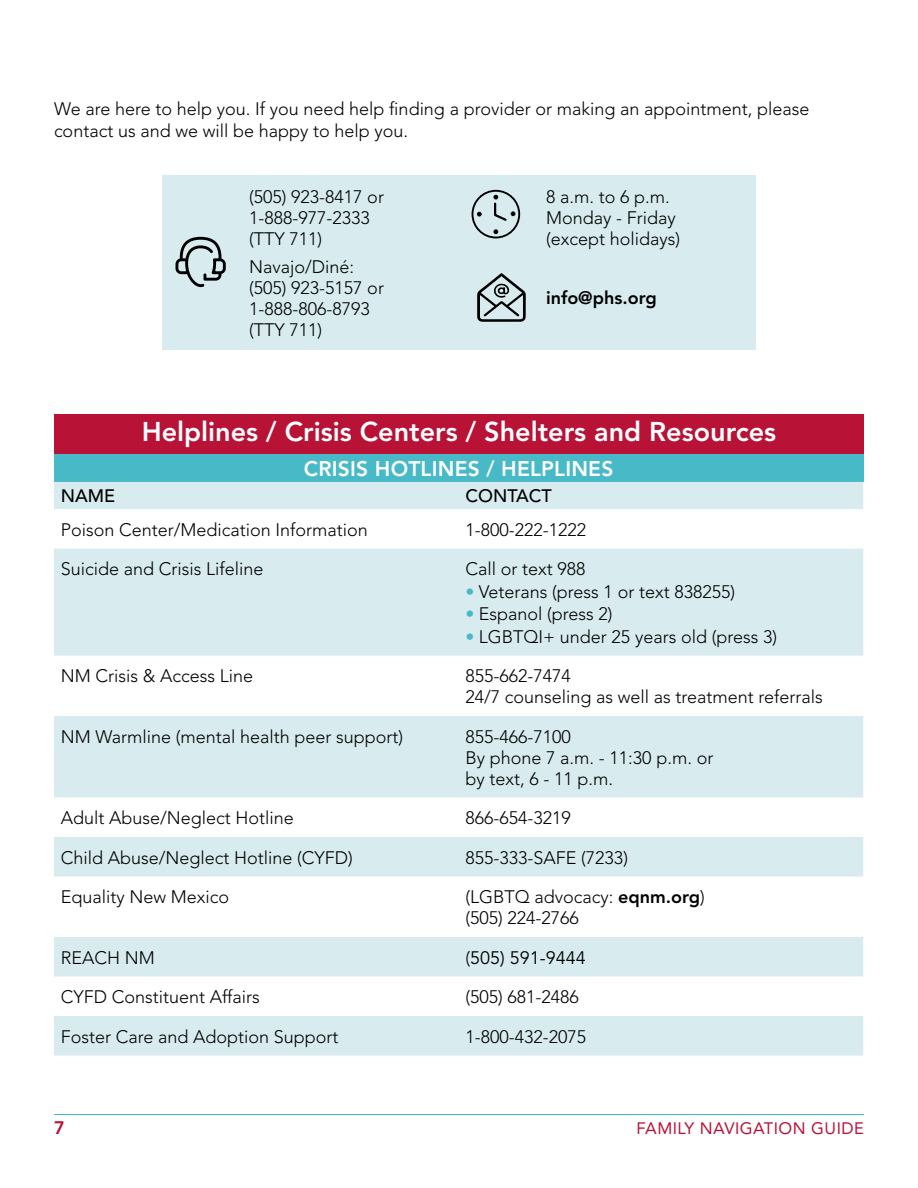
<style>
.page{position:relative;width:918px;height:1188px;background:#fff}
.page>*{position:absolute;margin:0;border:0;box-sizing:border-box;transform-origin:0 0}
.t1{font:800 27px "Avenir LT Std";color:#fff}
.t2{font:800 21px "Avenir LT Std";letter-spacing:.01em;color:#fff}
.t3{font:300 18px/21px "Avenir LT Std";color:#000}
.t4{font:18px "Avenir LT Std";color:#000}
.t5{font:800 18px "Avenir LT Std";color:#000}
.t6{font:500 18px "Avenir LT Std";color:#000}
.t7{font:800 18px "Avenir LT Std";color:#b81237}
.t8{font:16.5px "Avenir LT Std";letter-spacing:.03em;color:#b81237}
.s1{color:#48b9c7}
.s2{font-weight:800}
.s3{font-weight:300}
</style>
<div class="page">
<hr style="left:54px;top:1114px;width:810px;height:1px;background:#48b9c7">
<div style="left:162px;top:176px;width:594px;height:174px;background:#d8ecef"></div>
<svg style="left:176px;top:237px;width:50px;height:50px"></svg>
<div style="left:472px;top:190px;width:48px;height:48px;border:2px solid #000;border-radius:50%"></div>
<svg style="left:493px;top:229px;width:5px;height:5px"></svg>
<svg style="left:477px;top:212px;width:5px;height:5px"></svg>
<svg style="left:493px;top:195px;width:22px;height:26px"></svg>
<svg style="left:477px;top:273px;width:49px;height:49px"></svg>
<div style="left:54px;top:414px;width:810px;height:41px;background:#b81237"></div>
<div style="left:54px;top:454px;width:809px;height:28px;background:#48b9c7"></div>
<div style="left:54px;top:482px;width:809px;height:27px;background:#d8ecef"></div>
<svg style="left:54px;top:549px;width:809px;height:507px;fill:#d8ecef"></svg>
<p class="t3" style="left:54px;top:97px;width:757px;line-height:22.5px">We are here to help you. If you need help finding a provider or making an appointment, please contact us and we will be happy to help you.</p>
<p class="t3" style="left:249px;top:187px;width:136px">(505) 923-8417 or<br>1-888-977-2333 (TTY 711)</p>
<p class="t3" style="left:546px;top:187px;width:136px">8 a.m. to 6 p.m.<br>Monday - Friday (except holidays)</p>
<p class="t3" style="left:249px;top:256px;width:136px">Navajo/Diné: (505) 923-5157 or<br>1-888-806-8793 (TTY 711)</p>
<p class="t5" style="left:546px;top:287px;width:112px">info@phs.org</p>
<h1 class="t1" style="left:142px;top:416px;width:636px">Helplines / Crisis Centers / Shelters and Resources</h1>
<p class="t2" style="left:304px;top:456px;width:311px">CRISIS HOTLINES / HELPLINES</p>
<p class="t6" style="left:61px;top:486px;width:56px">NAME</p>
<p class="t6" style="left:465px;top:486px;width:88px">CONTACT</p>
<p class="t3" style="left:61px;top:519px;width:309px">Poison Center/Medication Information</p>
<p class="t3" style="left:465px;top:519px;width:122px">1-800-222-1222</p>
<p class="t3" style="left:61px;top:559px;width:204px">Suicide and Crisis Lifeline</p>
<p class="t3" style="left:465px;top:559px;width:122px">Call or text 988</p>
<p class="t3" style="left:465px;top:581px;width:271px"><span class="s1">•</span> Veterans (press 1 or text 838255)</p>
<p class="t3" style="left:465px;top:604px;width:149px"><span class="s1">•</span> Espanol (press 2)</p>
<p class="t3" style="left:465px;top:626px;width:313px"><span class="s1">•</span> LGBTQI+ under 25 years old (press 3)</p>
<p class="t3" style="left:61px;top:666px;width:194px">NM Crisis &amp; Access Line</p>
<p class="t3" style="left:465px;top:666px;width:359px">855-662-7474<br>24/7 counseling as well as treatment referrals</p>
<p class="t3" style="left:61px;top:726px;width:344px">NM Warmline (mental health peer support)</p>
<p class="t3" style="left:465px;top:726px;width:250px">855-466-7100<br>By phone 7 a.m. - 11:30 p.m. or by text, 6 - 11 p.m.</p>
<p class="t3" style="left:61px;top:807px;width:235px">Adult Abuse/Neglect Hotline</p>
<p class="t3" style="left:465px;top:807px;width:107px">866-654-3219</p>
<p class="t3" style="left:61px;top:847px;width:294px">Child Abuse/Neglect Hotline (CYFD)</p>
<p class="t3" style="left:465px;top:847px;width:164px">855-333-SAFE (7233)</p>
<p class="t3" style="left:61px;top:886px;width:170px">Equality New Mexico</p>
<p class="t3" style="left:465px;top:886px;width:241px">(LGBTQ advocacy: <span class="s2">eqnm.org</span>) (505) 224-2766</p>
<p class="t3" style="left:61px;top:947px;width:96px">REACH NM</p>
<p class="t4" style="left:465px;top:947px;width:122px"><span class="s3">(</span>505) 591-9444</p>
<p class="t3" style="left:61px;top:986px;width:201px">CYFD Constituent Affairs</p>
<p class="t3" style="left:465px;top:986px;width:115px">(505) 681-2486</p>
<p class="t3" style="left:61px;top:1026px;width:279px">Foster Care and Adoption Support</p>
<p class="t3" style="left:465px;top:1026px;width:122px">1-800-432-2075</p>
<p class="t7" style="left:54px;top:1117px;width:12px">7</p>
<p class="t8" style="left:636px;top:1119px;width:229px">FAMILY NAVIGATION GUIDE</p>
</div>
